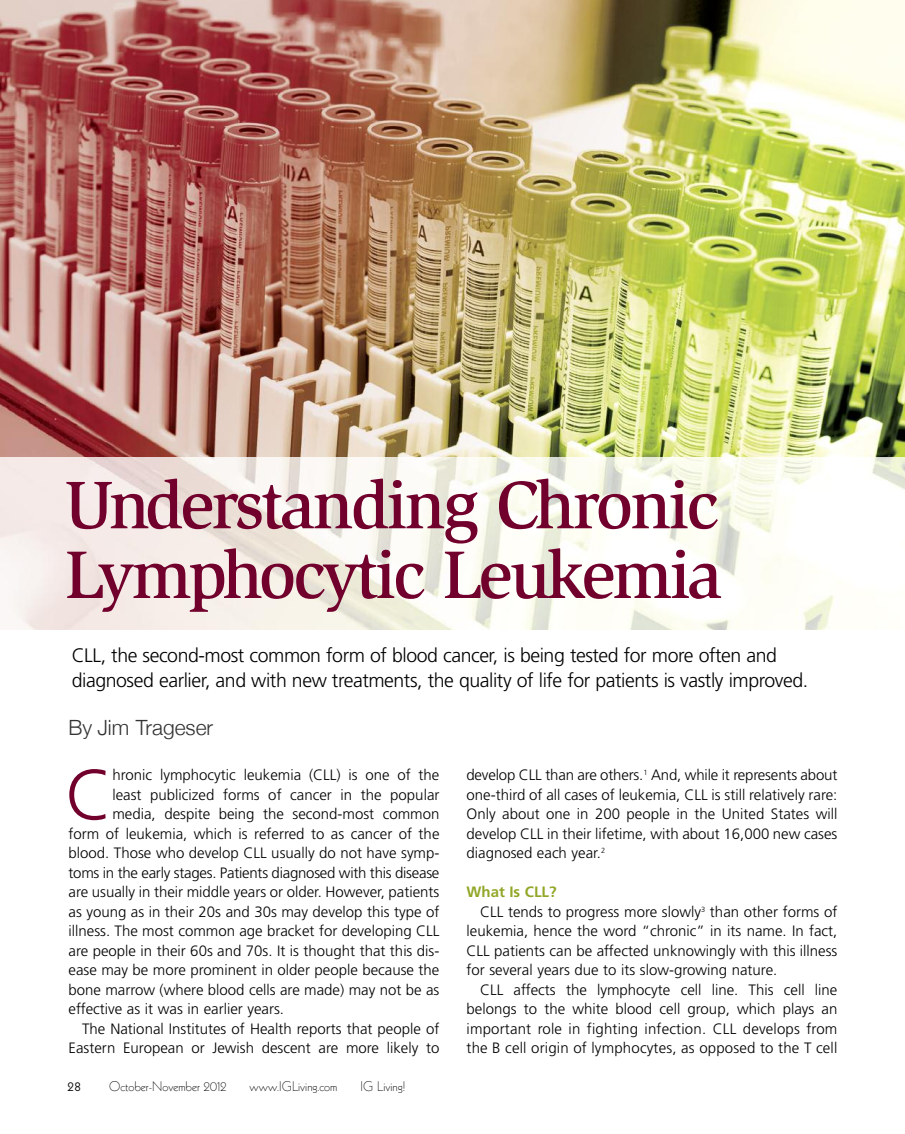
<style>
.page{position:relative;width:905px;height:1134px;background:#fff}
.page>*{position:absolute;margin:0;border:0;box-sizing:border-box;transform-origin:0 0}
.t1{font:300 70.8px "Frutiger";color:#72002d}
.t2{font:500 69.15px/69.8px "Slimbach";letter-spacing:-.04em;color:#72002d}
.t3{font:300 21px "Helvetica Neue";color:#333}
.t4{font:300 19.5px/25.5px "Frutiger";letter-spacing:-.02em;color:#000}
.t5{font:300 15px/19.5px "Frutiger";color:#000;text-align:justify}
.t6{font:700 15px "Frutiger";color:#91a727}
.t7{font:300 13.5px "Kabel";color:#000}
.t8{font:13.5px "Kabel";color:#000}
</style>
<div class="page">
<img style="left:0;top:0;width:904px;height:458px">
<img style="left:0;top:458px;width:904px;height:172px">
<h2 class="t2" style="left:65px;top:475px;width:659px">Understanding Chronic<br>Lymphocytic Leukemia</h2>
<h3 class="t4" style="left:72px;top:644px;width:738px">CLL, the second-most common form of blood cancer, is being tested for more often and diagnosed earlier, and with new treatments, the quality of life for patients is vastly improved.</h3>
<h3 class="t3" style="left:68px;top:714px;width:146px">By Jim Trageser</h3>
<h1 class="t1" style="left:65px;top:766px;width:49px">C</h1>
<p class="t5" style="left:112px;top:767px;width:328px">hronic lymphocytic leukemia (CLL) is one of the</p>
<p class="t5" style="left:112px;top:786px;width:328px">least publicized forms of cancer in the popular</p>
<p class="t5" style="left:112px;top:806px;width:328px">media, despite being the second-most common</p>
<p class="t5" style="left:69px;top:825px;width:372px">form of leukemia, which is referred to as cancer of the</p>
<p class="t5" style="left:69px;top:845px;width:372px">blood. Those who develop CLL usually do not have symp-</p>
<p class="t5" style="left:69px;top:864px;width:372px">toms in the early stages. Patients diagnosed with this disease</p>
<p class="t5" style="left:69px;top:884px;width:372px">are usually in their middle years or older. However, patients</p>
<p class="t5" style="left:69px;top:903px;width:372px">as young as in their 20s and 30s may develop this type of</p>
<p class="t5" style="left:69px;top:923px;width:372px">illness. The most common age bracket for developing CLL</p>
<p class="t5" style="left:68px;top:942px;width:372px">are people in their 60s and 70s. It is thought that this dis-</p>
<p class="t5" style="left:68px;top:962px;width:372px">ease may be more prominent in older people because the</p>
<p class="t5" style="left:68px;top:981px;width:372px">bone marrow (where blood cells are made) may not be as</p>
<p class="t5" style="left:68px;top:1001px;width:217px">effective as it was in earlier years.</p>
<p class="t5" style="left:82px;top:1020px;width:359px">The National Institutes of Health reports that people of</p>
<p class="t5" style="left:68px;top:1040px;width:372px">Eastern European or Jewish descent are more likely to</p>
<p class="t8" style="left:68px;top:1081px;width:15px">28</p>
<p class="t7" style="left:109px;top:1081px;width:119px">October-November 2012</p>
<p class="t7" style="left:249px;top:1081px;width:89px">www.IGLiving.com</p>
<p class="t7" style="left:360px;top:1081px;width:46px">IG Living!</p>
<p class="t5" style="left:466px;top:767px;width:372px">develop CLL than are others.<sup>1</sup> And, while it represents about one-third of all cases of leukemia, CLL is still relatively rare:<br>Only about one in 200 people in the United States will develop CLL in their lifetime, with about 16,000 new cases diagnosed each year.<sup>2</sup></p>
<p class="t6" style="left:466px;top:886px;width:91px">What Is CLL?</p>
<p class="t5" style="left:480px;top:903px;width:359px">CLL tends to progress more slowly<sup>3</sup> than other forms of</p>
<p class="t5" style="left:466px;top:923px;width:372px">leukemia, hence the word “chronic” in its name. In fact,</p>
<p class="t5" style="left:466px;top:942px;width:372px">CLL patients can be affected unknowingly with this illness</p>
<p class="t5" style="left:466px;top:962px;width:312px">for several years due to its slow-growing nature.</p>
<p class="t5" style="left:480px;top:981px;width:359px">CLL affects the lymphocyte cell line. This cell line</p>
<p class="t5" style="left:466px;top:1001px;width:372px">belongs to the white blood cell group, which plays an</p>
<p class="t5" style="left:466px;top:1020px;width:372px">important role in fighting infection. CLL develops from</p>
<p class="t5" style="left:466px;top:1040px;width:372px">the B cell origin of lymphocytes, as opposed to the T cell</p>
</div>
